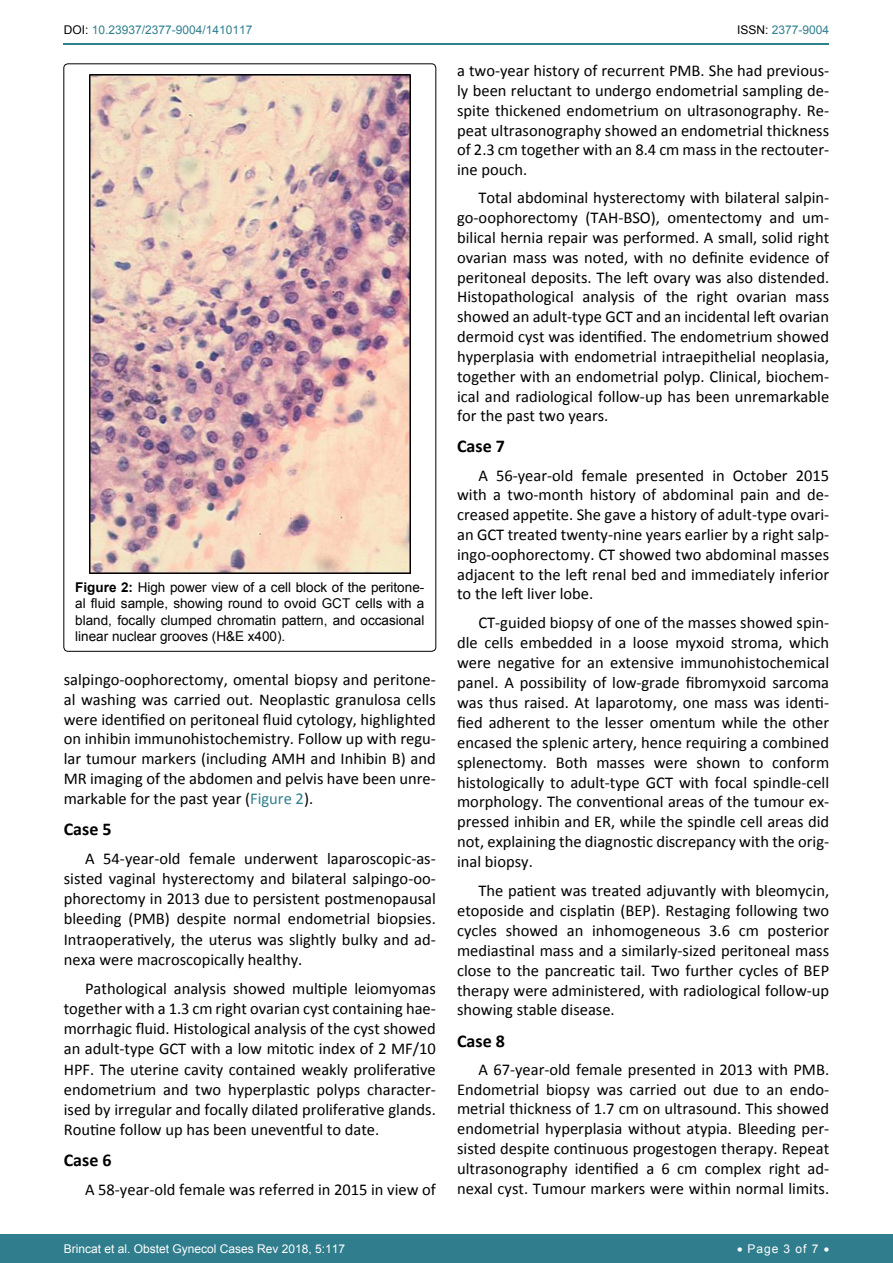
<style>
.page{position:relative;width:893px;height:1263px;background:#fff}
.page>*{position:absolute;margin:0;border:0;box-sizing:border-box;transform-origin:0 0}
.t1{font:700 18px "Calibri";color:#000}
.t2{font:16.5px/19.8px "Calibri";color:#000;text-align:justify}
.t3{font:13.5px/16.2px "Arial";color:#000;text-align:justify}
.t4{font:12px "Arial";color:#fff}
.t5{font:12px "Arial";color:#30808d}
.s1{color:#000}
.s2{font-weight:700}
.s3{color:#30808d}
</style>
<div class="page">
<hr style="left:64px;top:43px;width:765px;height:2px;background:#30808d">
<div style="left:0;top:1234px;width:893px;height:29px;background:#307d8d"></div>
<img style="left:89px;top:74px;width:321px;height:500px">
<p class="t5" style="left:64px;top:22px;width:190px"><span class="s1">DOI:</span> 10.23937/2377-9004/1410117</p>
<p class="t5" style="left:737px;top:22px;width:94px"><span class="s1">ISSN:</span> 2377-9004</p>
<p class="t3" style="left:75px;top:579px;width:351px"><span class="s2">Figure 2:</span> High power view of a cell block of the peritone&shy;al fluid sample, showing round to ovoid GCT cells with a bland, focally clumped chromatin pattern, and occasional linear nuclear grooves (H&amp;E x400).</p>
<p class="t2" style="left:64px;top:670px;width:374px">salpingo-oophorectomy, omental biopsy and peritone&shy;al washing was carried out. Neoplastic granulosa cells were identified on peritoneal fluid cytology, highlighted on inhibin immunohistochemistry. Follow up with regu&shy;lar tumour markers (including AMH and Inhibin B) and MR imaging of the abdomen and pelvis have been unre&shy;markable for the past year (<span class="s3">Figure 2</span>).</p>
<p class="t1" style="left:64px;top:818px;width:49px">Case 5</p>
<p class="t2" style="left:64px;top:848px;width:374px;line-height:20.2px;text-indent:21px">A 54-year-old female underwent laparoscopic-as&shy;sisted vaginal hysterectomy and bilateral salpingo-oo&shy;phorectomy in 2013 due to persistent postmenopausal bleeding (PMB) despite normal endometrial biopsies.<br>Intraoperatively, the uterus was slightly bulky and ad&shy;nexa were macroscopically healthy.</p>
<p class="t2" style="left:64px;top:978px;width:374px;line-height:20.2px;text-indent:21px">Pathological analysis showed multiple leiomyomas together with a 1.3 cm right ovarian cyst containing hae&shy;morrhagic fluid. Histological analysis of the cyst showed an adult-type GCT with a low mitotic index of 2 MF/10<br>HPF. The uterine cavity contained weakly proliferative endometrium and two hyperplastic polyps character&shy;ised by irregular and focally dilated proliferative glands.<br>Routine follow up has been uneventful to date.</p>
<p class="t1" style="left:64px;top:1149px;width:49px">Case 6</p>
<p class="t2" style="left:85px;top:1179px;width:352px">A 58-year-old female was referred in 2015 in view of</p>
<p class="t2" style="left:457px;top:61px;width:374px">a two-year history of recurrent PMB. She had previous&shy;ly been reluctant to undergo endometrial sampling de&shy;spite thickened endometrium on ultrasonography. Re&shy;peat ultrasonography showed an endometrial thickness of 2.3 cm together with an 8.4 cm mass in the rectouter&shy;ine pouch.</p>
<p class="t2" style="left:457px;top:188px;width:374px;text-indent:21px">Total abdominal hysterectomy with bilateral salpin&shy;go-oophorectomy (TAH-BSO), omentectomy and um&shy;bilical hernia repair was performed. A small, solid right ovarian mass was noted, with no definite evidence of peritoneal deposits. The left ovary was also distended.<br>Histopathological analysis of the right ovarian mass showed an adult-type GCT and an incidental left ovarian dermoid cyst was identified. The endometrium showed hyperplasia with endometrial intraepithelial neoplasia, together with an endometrial polyp. Clinical, biochem&shy;ical and radiological follow-up has been unremarkable for the past two years.</p>
<p class="t1" style="left:457px;top:435px;width:49px">Case 7</p>
<p class="t2" style="left:457px;top:465px;width:374px;text-indent:21px">A 56-year-old female presented in October 2015 with a two-month history of abdominal pain and de&shy;creased appetite. She gave a history of adult-type ovari&shy;an GCT treated twenty-nine years earlier by a right salp&shy;ingo-oophorectomy. CT showed two abdominal masses adjacent to the left renal bed and immediately inferior to the left liver lobe.</p>
<p class="t2" style="left:457px;top:612px;width:374px;text-indent:21px">CT-guided biopsy of one of the masses showed spin&shy;dle cells embedded in a loose myxoid stroma, which were negative for an extensive immunohistochemical panel. A possibility of low-grade fibromyxoid sarcoma was thus raised. At laparotomy, one mass was identi&shy;fied adherent to the lesser omentum while the other encased the splenic artery, hence requiring a combined splenectomy. Both masses were shown to conform histologically to adult-type GCT with focal spindle-cell morphology. The conventional areas of the tumour ex&shy;pressed inhibin and ER, while the spindle cell areas did not, explaining the diagnostic discrepancy with the orig&shy;inal biopsy.</p>
<p class="t2" style="left:457px;top:880px;width:374px;text-indent:21px">The patient was treated adjuvantly with bleomycin, etoposide and cisplatin (BEP). Restaging following two cycles showed an inhomogeneous 3.6 cm posterior mediastinal mass and a similarly-sized peritoneal mass close to the pancreatic tail. Two further cycles of BEP therapy were administered, with radiological follow-up showing stable disease.</p>
<p class="t1" style="left:457px;top:1029px;width:49px">Case 8</p>
<p class="t2" style="left:457px;top:1059px;width:374px;text-indent:21px">A 67-year-old female presented in 2013 with PMB.<br>Endometrial biopsy was carried out due to an endo&shy;metrial thickness of 1.7 cm on ultrasound. This showed endometrial hyperplasia without atypia. Bleeding per&shy;sisted despite continuous progestogen therapy. Repeat ultrasonography identified a 6 cm complex right ad&shy;nexal cyst. Tumour markers were within normal limits.</p>
<p class="t4" style="left:64px;top:1241px;width:283px">Brincat et al. Obstet Gynecol Cases Rev 2018, 5:117</p>
<p class="t4" style="left:737px;top:1241px;width:94px">• Page 3 of 7 •</p>
</div>
